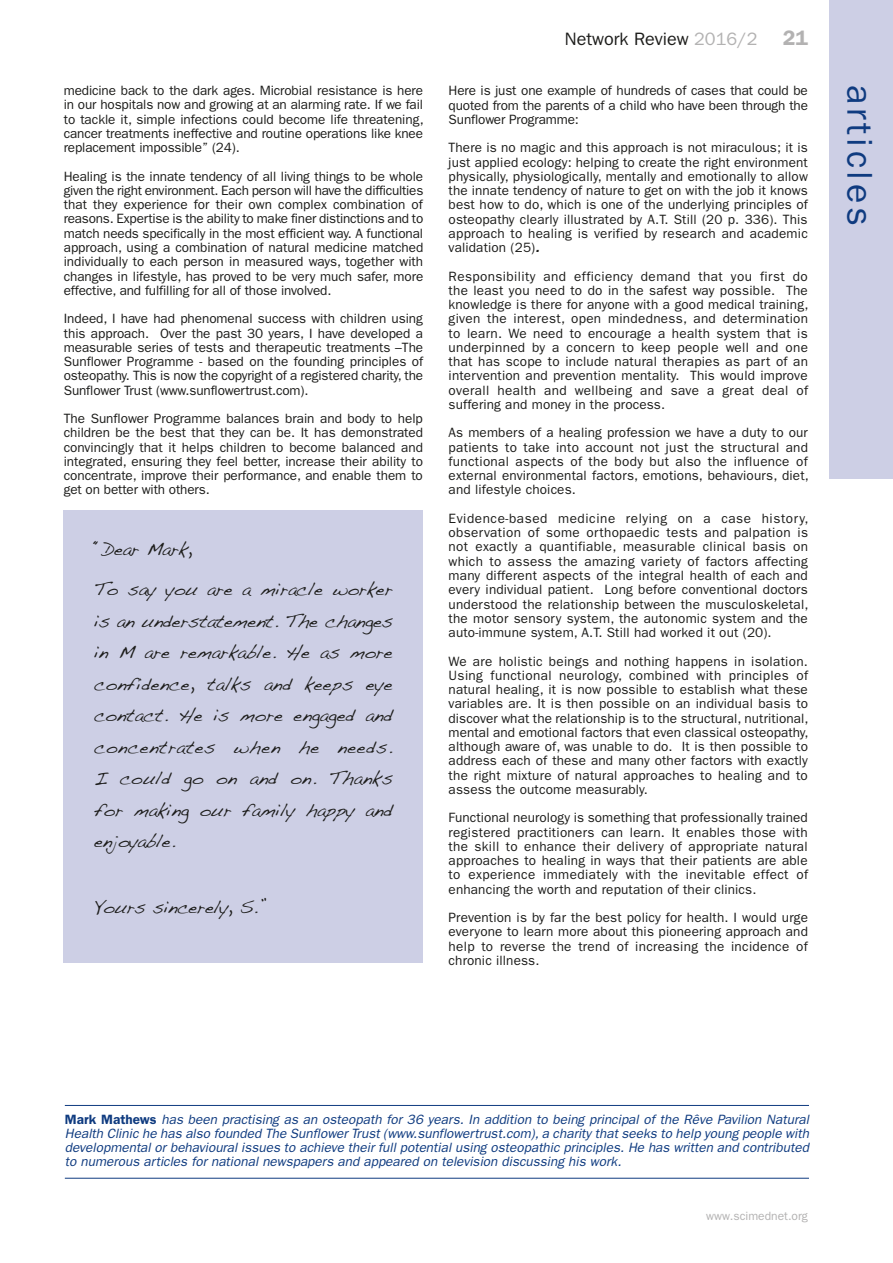
<style>
.page{position:relative;width:893px;height:1263px;background:#fff}
.page>*{position:absolute;margin:0;border:0;box-sizing:border-box;transform-origin:0 0}
.t1{font:36px "Franklin Gothic";letter-spacing:.1em;color:#0f3b80}
.t2{font:18px/31.5px "Handwriting Dakota";letter-spacing:.005em;color:#1d1d1b;text-align:justify}
.t3{font:18px "Franklin Gothic";color:#1d1d1b}
.t4{font:13.5px/14.2px "Franklin Gothic";letter-spacing:.01em;color:#1d1d1b;text-align:justify}
.t5{font:italic 13.5px/14.2px "Franklin Gothic";color:#0f3b80;text-align:justify}
.t6{font:12px "Franklin Gothic";color:#b3b2b2}
.s1{color:#b3b2b2}
.s2{font-weight:600;font-size:21px;color:#b3b2b2}
.s3{font-weight:600;font-style:italic}
.s4{font-weight:600;font-style:normal}
</style>
<div class="page">
<div style="left:829px;top:0;width:64px;height:478px;background:#cdcfe5"></div>
<hr style="left:65px;top:1105px;width:744px;height:1px;background:#0f3b80">
<hr style="left:65px;top:1178px;width:744px;height:1px;background:#0f3b80">
<div style="left:64px;top:510px;width:359px;height:452px;background:#cdcfe5"></div>
<p class="t4" style="left:64px;top:84px;width:361px">medicine back to the dark ages. Microbial resistance is here in our hospitals now and growing at an alarming rate. If we fail to tackle it, simple infections could become life threatening, cancer treatments ineffective and routine operations like knee replacement impossible” (24).</p>
<p class="t4" style="left:64px;top:169px;width:361px">Healing is the innate tendency of all living things to be whole given the right environment. Each person will have the difficulties that they experience for their own complex combination of reasons. Expertise is the ability to make finer distinctions and to match needs specifically in the most efficient way. A functional approach, using a combination of natural medicine matched individually to each person in measured ways, together with changes in lifestyle, has proved to be very much safer, more effective, and fulfilling for all of those involved.</p>
<p class="t4" style="left:64px;top:312px;width:361px">Indeed, I have had phenomenal success with children using this approach. Over the past 30 years, I have developed a measurable series of tests and therapeutic treatments –The Sunflower Programme - based on the founding principles of osteopathy. This is now the copyright of a registered charity, the Sunflower Trust (www.sunflowertrust.com).</p>
<p class="t4" style="left:64px;top:411px;width:361px">The Sunflower Programme balances brain and body to help children be the best that they can be. It has demonstrated convincingly that it helps children to become balanced and integrated, ensuring they feel better, increase their ability to concentrate, improve their performance, and enable them to get on better with others.</p>
<h2 class="t2" style="left:94px;top:533px;width:99px">“Dear Mark,</h2>
<p class="t2" style="left:94px;top:573px;width:300px">To say you are a miracle worker is an understatement. The changes in M are remarkable. He as more confidence, talks and keeps eye contact. He is more engaged and concentrates when he needs.<br>I could go on and on. Thanks for making our family happy and enjoyable.</p>
<h2 class="t2" style="left:94px;top:891px;width:173px">Yours sincerely, S.”</h2>
<h2 class="t3" style="left:565px;top:29px;width:244px">Network Review <span class="s1">2016/2</span> <span class="s2">21</span></h2>
<p class="t4" style="left:449px;top:84px;width:361px">Here is just one example of hundreds of cases that could be quoted from the parents of a child who have been through the Sunflower Programme:</p>
<p class="t4" style="left:449px;top:141px;width:361px">There is no magic and this approach is not miraculous; it is just applied ecology: helping to create the right environment physically, physiologically, mentally and emotionally to allow the innate tendency of nature to get on with the job it knows best how to do, which is one of the underlying principles of osteopathy clearly illustrated by A.T. Still (20 p. 336). This approach to healing is verified by research and academic validation (25)<span class="s3">.</span></p>
<p class="t4" style="left:449px;top:269px;width:361px">Responsibility and efficiency demand that you first do the least you need to do in the safest way possible. The knowledge is there for anyone with a good medical training, given the interest, open mindedness, and determination to learn. We need to encourage a health system that is underpinned by a concern to keep people well and one that has scope to include natural therapies as part of an intervention and prevention mentality. This would improve overall health and wellbeing and save a great deal of suffering and money in the process.</p>
<p class="t4" style="left:449px;top:426px;width:362px">As members of a healing profession we have a duty to our patients to take into account not just the structural and functional aspects of the body but also the influence of external environmental factors, emotions, behaviours, diet, and lifestyle choices.</p>
<p class="t4" style="left:449px;top:511px;width:361px">Evidence-based medicine relying on a case history, observation of some orthopaedic tests and palpation is not exactly a quantifiable, measurable clinical basis on which to assess the amazing variety of factors affecting many different aspects of the integral health of each and every individual patient. Long before conventional doctors understood the relationship between the musculoskeletal, the motor sensory system, the autonomic system and the auto-immune system, A.T. Still had worked it out (20).</p>
<p class="t4" style="left:449px;top:654px;width:361px">We are holistic beings and nothing happens in isolation.<br>Using functional neurology, combined with principles of natural healing, it is now possible to establish what these variables are. It is then possible on an individual basis to discover what the relationship is to the structural, nutritional, mental and emotional factors that even classical osteopathy, although aware of, was unable to do. It is then possible to address each of these and many other factors with exactly the right mixture of natural approaches to healing and to assess the outcome measurably.</p>
<p class="t4" style="left:449px;top:811px;width:361px">Functional neurology is something that professionally trained registered practitioners can learn. It enables those with the skill to enhance their delivery of appropriate natural approaches to healing in ways that their patients are able to experience immediately with the inevitable effect of enhancing the worth and reputation of their clinics.</p>
<p class="t4" style="left:449px;top:910px;width:361px">Prevention is by far the best policy for health. I would urge everyone to learn more about this pioneering approach and help to reverse the trend of increasing the incidence of chronic illness.</p>
<h1 class="t1" style="left:880px;top:85px;width:142px;rotate:90deg">articles</h1>
<p class="t5" style="left:65px;top:1112px;width:746px"><span class="s4">Mark Mathews</span> has been practising as an osteopath for 36 years. In addition to being principal of the Rêve Pavilion Natural Health Clinic he has also founded The Sunflower Trust (www.sunflowertrust.com), a charity that seeks to help young people with developmental or behavioural issues to achieve their full potential using osteopathic principles. He has written and contributed to numerous articles for national newspapers and appeared on television discussing his work.</p>
<p class="t6" style="left:706px;top:1209px;width:103px">www.scimednet.org</p>
</div>
